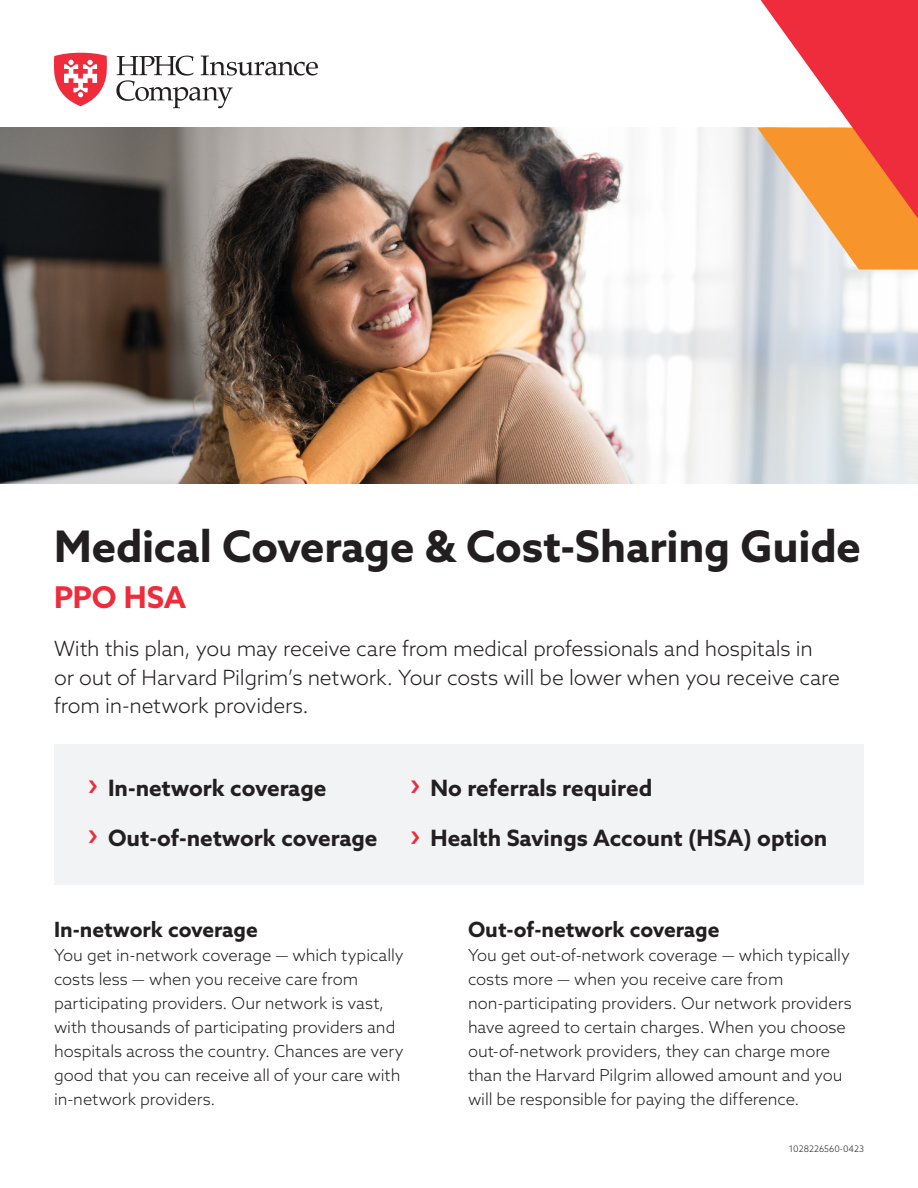
<style>
.page{position:relative;width:918px;height:1188px;background:#fff}
.page>*{position:absolute;margin:0;border:0;box-sizing:border-box;transform-origin:0 0}
.t1{font:700 43.5px "Azo Sans";letter-spacing:-.005em;color:#231f20}
.Body_Copy{font:700 30px "Azo Sans";letter-spacing:-.01em;color:#ee2c3b}
.t2{font:700 22.5px "Azo Sans";color:#231f20}
.INTRO_HEADER_COPY{font:300 21px/28.5px "Azo Sans";letter-spacing:-.01em;color:#231f20}
.Subheads{font:700 21px "Azo Sans";color:#231f20}
.Body_Copy-2{font:300 16.5px/24px "Azo Sans";letter-spacing:-.005em;color:#231f20}
.t3{font:300 9px "Azo Sans";color:#231f20}
.s1{font-size:28.5px;color:#ee2c3b}
</style>
<div class="page">
<img style="left:0;top:128px;width:918px;height:355px">
<svg style="left:757px;top:0;width:161px;height:270px;background:#ef876f"></svg>
<div style="left:54px;top:744px;width:810px;height:140px;background:#f2f3f4"></div>
<svg style="left:116px;top:56px;width:202px;height:52px"></svg>
<svg style="left:54px;top:53px;width:53px;height:53px"></svg>
<p class="t1" style="left:54px;top:517px;width:808px">Medical Coverage &amp; Cost-Sharing Guide</p>
<p class="Body_Copy" style="left:54px;top:578px;width:134px">PPO HSA</p>
<p class="INTRO_HEADER_COPY" style="left:54px;top:634px;width:788px">With this plan, you may receive care from medical professionals and hospitals in<br>or out of Harvard Pilgrim’s network. Your costs will be lower when you receive care from in-network providers.</p>
<p class="t2" style="left:88px;top:773px;width:240px"><span class="s1">›</span> In-network coverage</p>
<p class="t2" style="left:88px;top:823px;width:291px"><span class="s1">›</span> Out-of-network coverage</p>
<p class="t2" style="left:410px;top:773px;width:244px"><span class="s1">›</span> No referrals required</p>
<p class="t2" style="left:410px;top:823px;width:419px"><span class="s1">›</span> Health Savings Account (HSA) option</p>
<p class="t2" style="left:431px;top:773px;width:141px">PCP required</p>
<p class="t2" style="left:431px;top:823px;width:361px">Referrals needed for specialists to</p>
<p class="Subheads" style="left:54px;top:916px;width:205px">In-network coverage</p>
<p class="Body_Copy-2" style="left:54px;top:943px;width:351px">You get in-network coverage — which typically costs less — when you receive care from participating providers. Our network is vast, with thousands of participating providers and hospitals across the country. Chances are very good that you can receive all of your care with in-network providers.</p>
<p class="Subheads" style="left:468px;top:916px;width:253px">Out-of-network coverage</p>
<p class="Body_Copy-2" style="left:468px;top:943px;width:385px">You get out-of-network coverage — which typically costs more — when you receive care from non-participating providers. Our network providers have agreed to certain charges. When you choose out-of-network providers, they can charge more than the Harvard Pilgrim allowed amount and you will be responsible for paying the difference.</p>
<p class="t3" style="left:789px;top:1143px;width:77px">1028226560-0423</p>
</div>
